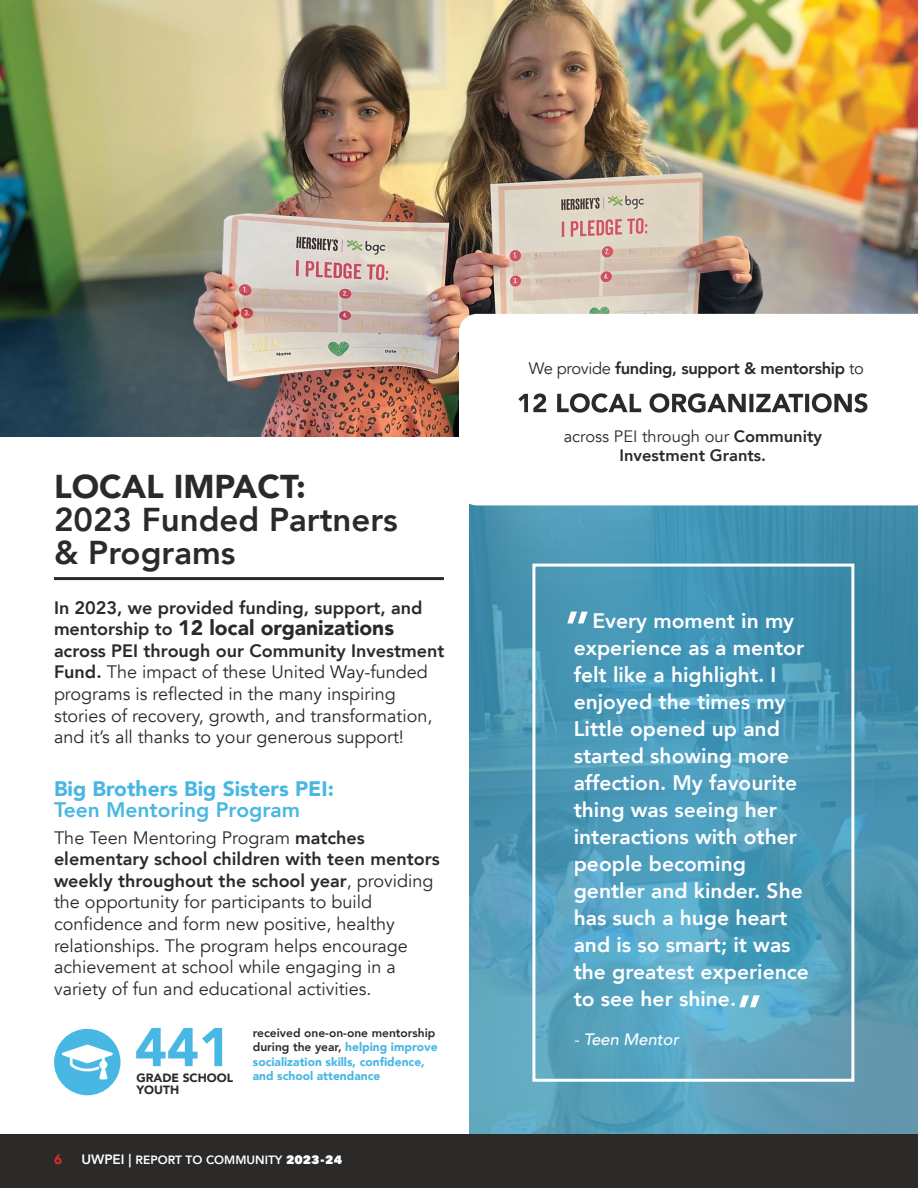
<style>
.page{position:relative;width:918px;height:1188px;background:#fff}
.page>*{position:absolute;margin:0;border:0;box-sizing:border-box;transform-origin:0 0}
.t1{font:900 54px "Avenir";color:#48b7e3}
.t2{font:800 33px/33px "Avenir";color:#2c2a29}
.t3{font:900 33px "Avenir";color:#2c2a29}
.t4{font:800 21px/27px "Avenir";color:#fff}
.t5{font:900 21px "Avenir";color:#2c2a29}
.t6{font:900 21px "Avenir";color:#48b7e3}
.t7{font:800 21px "Avenir";color:#48b7e3}
.t8{font:18px/21.6px "Avenir";color:#2c2a29}
.t9{font:800 18px "Avenir";color:#2c2a29}
.t10{font:800 16.5px/19.8px "Avenir";color:#2c2a29;text-align:center}
.t11{font:800 16.5px "Avenir";letter-spacing:-.02em;color:#2c2a29}
.t12{font:italic 500 16.5px "Avenir";color:#fff}
.t13{font:900 13.5px "Avenir";color:#d92d27}
.t14{font:900 12px/14.4px "Avenir";color:#48b7e3}
.t15{font:800 12px "Avenir";color:#fff}
.t16{font:900 12px "Avenir";color:#2c2a29}
.s1{font-weight:800;font-size:18px}
.s2{font-weight:800}
.s3{font-weight:800;color:#2c2a29}
.s4{font-size:13.5px}
.s5{font-family:"Avenir Next"}
.s6{font-weight:400}
</style>
<div class="page">
<div style="left:0;top:1134px;width:918px;height:54px;background:#2c2a29"></div>
<img style="left:0;top:0;width:918px;height:436px">
<svg style="left:469px;top:505px;width:449px;height:629px;background:#4e9ab7"></svg>
<hr style="left:54px;top:577px;width:390px;height:3px;background:#2c2a29">
<div style="left:54px;top:1029px;width:67px;height:66px;background:#48b7e3;border-radius:50%"></div>
<svg style="left:62px;top:1045px;width:51px;height:34px"></svg>
<div style="left:532px;top:564px;width:322px;height:518px;border:3px solid #fff"></div>
<svg style="left:739px;top:995px;width:21px;height:12px"></svg>
<svg style="left:567px;top:612px;width:21px;height:11px"></svg>
<svg style="left:459px;top:314px;width:459px;height:191px"></svg>
<svg style="left:650px;top:393px;width:217px;height:20px"></svg>
<svg style="left:518px;top:393px;width:123px;height:20px"></svg>
<h2 class="t3" style="left:54px;top:458px;width:254px">LOCAL IMPACT:</h2>
<h2 class="t2" style="left:54px;top:503px;width:345px">2023 Funded Partners &amp; Programs</h2>
<p class="t9" style="left:54px;top:593px;width:370px">In 2023, we provided funding, support, and</p>
<p class="t5" style="left:54px;top:610px;width:342px"><span class="s1">mentorship to</span> 12 local organizations</p>
<p class="t8" style="left:54px;top:640px;width:392px"><span class="s2">across PEI through our Community Investment Fund.</span> The impact of these United Way-funded programs is reflected in the many inspiring stories of recovery, growth, and transformation, and it’s all thanks to your generous support!</p>
<p class="t6" style="left:54px;top:770px;width:281px">Big Brothers Big Sisters PEI:</p>
<p class="t7" style="left:54px;top:793px;width:248px">Teen Mentoring Program</p>
<p class="t8" style="left:54px;top:827px;width:387px">The Teen Mentoring Program <span class="s2">matches elementary school children with teen mentors weekly throughout the school year</span>, providing the opportunity for participants to build confidence and form new positive, healthy relationships. The program helps encourage achievement at school while engaging in a variety of fun and educational activities.</p>
<p class="t14" style="left:253px;top:1025px;width:186px"><span class="s3">received one-on-one mentorship during the year,</span> helping improve socialization skills, confidence,</p>
<h1 class="t1" style="left:135px;top:1001px;width:97px">441</h1>
<p class="t16" style="left:136px;top:1068px;width:98px">GRADE SCHOOL</p>
<p class="t14" style="left:253px;top:1068px;width:129px">and school attendance</p>
<p class="t16" style="left:136px;top:1080px;width:44px">YOUTH</p>
<p class="t13" style="left:54px;top:1148px;width:9px">6</p>
<p class="t15" style="left:81px;top:1150px;width:262px"><span class="s4">UWPEI |</span> REPORT TO COMMUNITY <span class="s5">2023-24</span></p>
<p class="t11" style="left:529px;top:356px;width:337px"><span class="s6">We provide</span> funding, support &amp; mentorship <span class="s6">to</span></p>
<p class="t10" style="left:564px;top:426px;width:260px"><span class="s6">across PEI through our</span> Community<br>Investment Grants.</p>
<p class="t4" style="left:574px;top:607px;width:237px;text-indent:19px">Every moment in my experience as a mentor felt like a highlight. I enjoyed the times my<br>Little opened up and started showing more affection. My favourite thing was seeing her interactions with other people becoming gentler and kinder. She has such a huge heart and is so smart; it was the greatest experience to see her shine.</p>
<p class="t12" style="left:574px;top:1029px;width:107px"><span class="s6">-</span> Teen Mentor</p>
</div>
